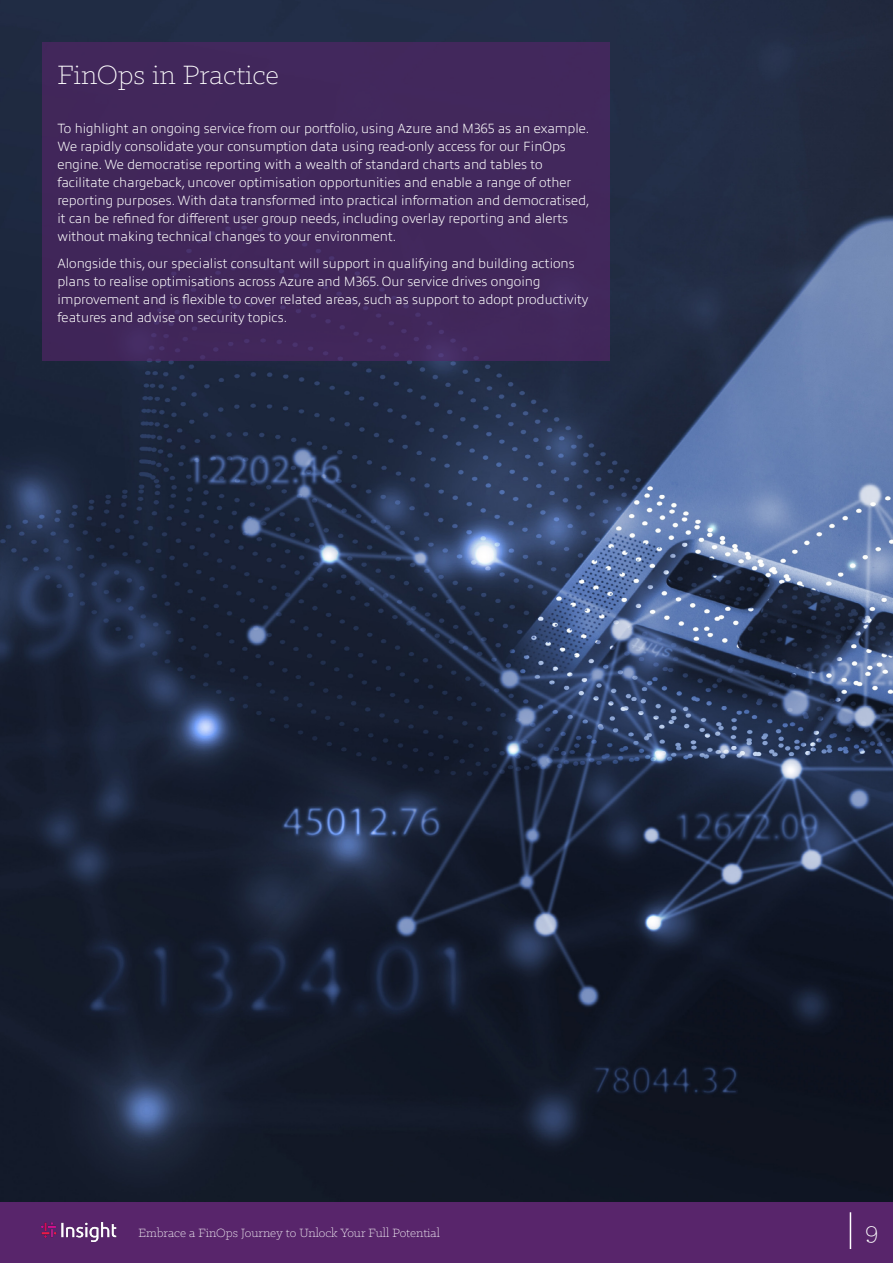
<style>
.page{position:relative;width:893px;height:1263px;background:#fff}
.page>*{position:absolute;margin:0;border:0;box-sizing:border-box;transform-origin:0 0}
.t1{font:300 30px "Klinic Slab";color:#fff}
.t2{font:300 27px "Klinic Slab";color:#fff}
.t3{font:200 13.5px/18px "Allumi Pro";color:#fff}
.t4{font:300 13.5px "Klinic Slab";color:#fff}
</style>
<div class="page">
<div style="left:0;top:1201px;width:893px;height:62px;background:#58256b"></div>
<img style="left:41px;top:1222px;width:76px;height:19px">
<hr style="left:850px;top:1212px;width:1px;height:37px;background:#fff">
<img style="left:0;top:0;width:893px;height:1201px">
<div style="left:43px;top:43px;width:567px;height:318px;background:#42275b"></div>
<h1 class="t1" style="left:57px;top:56px;width:223px">FinOps in Practice</h1>
<p class="t3" style="left:57px;top:118px;width:534px">To highlight an ongoing service from our portfolio, using Azure and M365 as an example.<br>We rapidly consolidate your consumption data using read-only access for our FinOps engine. We democratise reporting with a wealth of standard charts and tables to facilitate chargeback, uncover optimisation opportunities and enable a range of other reporting purposes. With data transformed into practical information and democratised, it can be refined for different user group needs, including overlay reporting and alerts without making technical changes to your environment.</p>
<p class="t3" style="left:57px;top:253px;width:533px">Alongside this, our specialist consultant will support in qualifying and building actions plans to realise optimisations across Azure and M365. Our service drives ongoing improvement and is flexible to cover related areas, such as support to adopt productivity features and advise on security topics.</p>
<p class="t4" style="left:139px;top:1224px;width:303px">Embrace a FinOps Journey to Unlock Your Full Potential</p>
<h2 class="t2" style="left:865px;top:1214px;width:15px">9</h2>
</div>
